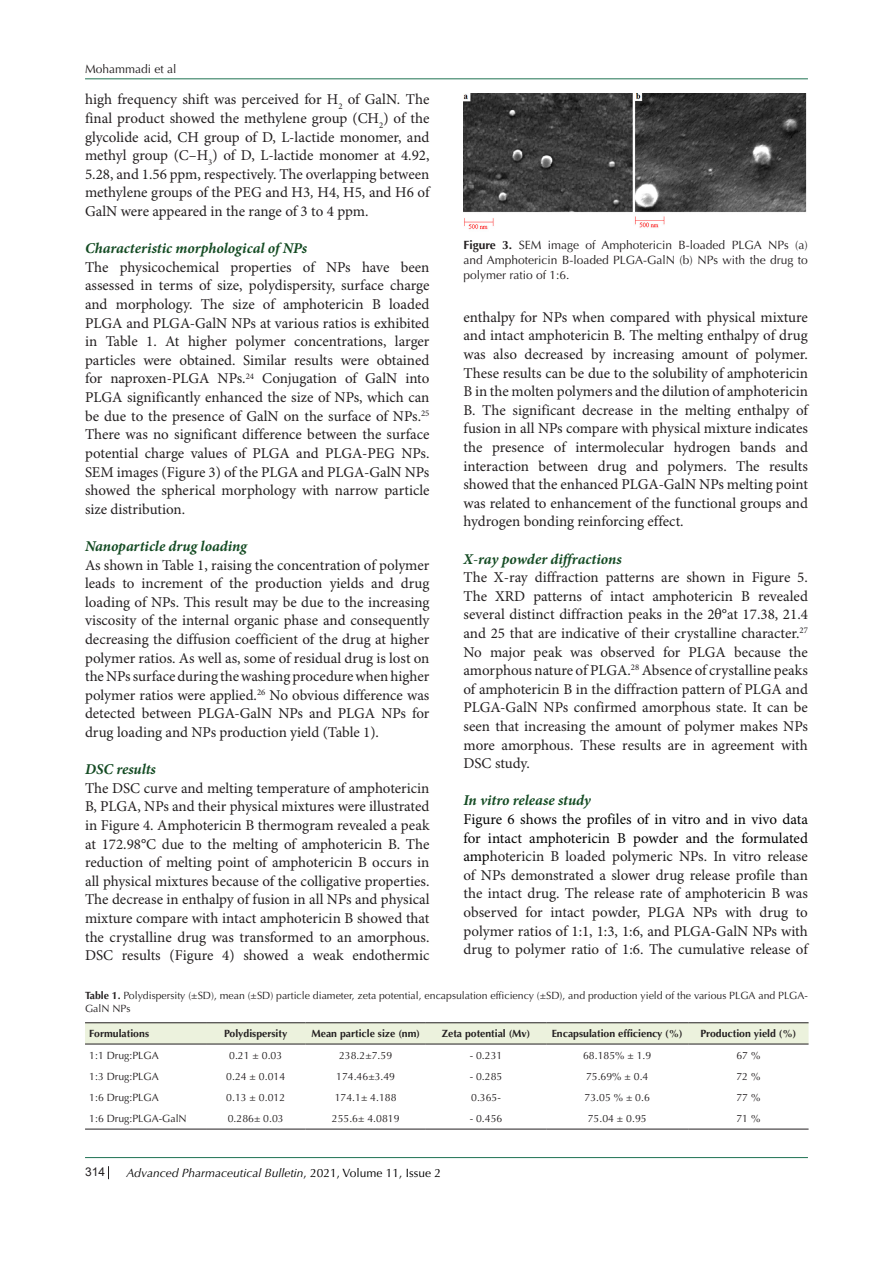
<style>
.page{position:relative;width:893px;height:1263px;background:#fff}
.page>*{position:absolute;margin:0;border:0;box-sizing:border-box;transform-origin:0 0}
.t1{font:15px/18.6px "Minion Pro";letter-spacing:-.005em;color:#231f20;text-align:justify}
.t2{font:italic 700 15px "Minion Pro";letter-spacing:-.005em;color:#144b23}
.t3{font:12px/15px "Optima LT Std";color:#231f20;text-align:justify}
.t4{font:italic 12px "Optima LT Std";color:#000}
.t5{font:12px "Arial";color:#231f20}
.t6{font:10.5px/13.5px "Optima LT Std";color:#231f20}
.t7{font:700 10.5px "Optima LT Std";color:#231f20}
.s1{font-style:italic}
.s2{color:#222}
.s3{font-weight:700}
.s4{font-weight:400}
.s5{color:#000}
.s6{font-style:normal}
</style>
<div class="page">
<svg style="left:108px;top:1166px;width:1px;height:13px"></svg>
<hr style="left:85px;top:1157px;width:723px;height:1px;background:#1e7252">
<hr style="left:85px;top:78px;width:723px;height:1px;background:#1e7252">
<svg style="left:85px;top:1023px;width:724px;height:21px;background:#e4ead6"></svg>
<hr style="left:85px;top:1022px;width:121px;height:1px;background:#231f20">
<hr style="left:206px;top:1022px;width:99px;height:1px;background:#231f20">
<hr style="left:305px;top:1022px;width:121px;height:1px;background:#231f20">
<hr style="left:426px;top:1022px;width:120px;height:1px;background:#231f20">
<hr style="left:546px;top:1022px;width:142px;height:1px;background:#231f20">
<hr style="left:688px;top:1022px;width:121px;height:1px;background:#231f20">
<hr style="left:85px;top:1044px;width:121px;height:1px;background:#231f20">
<hr style="left:206px;top:1044px;width:99px;height:1px;background:#231f20">
<hr style="left:305px;top:1044px;width:121px;height:1px;background:#231f20">
<hr style="left:426px;top:1044px;width:120px;height:1px;background:#231f20">
<hr style="left:546px;top:1044px;width:142px;height:1px;background:#231f20">
<hr style="left:688px;top:1044px;width:121px;height:1px;background:#231f20">
<hr style="left:85px;top:1129px;width:121px;height:1px;background:#231f20">
<hr style="left:206px;top:1129px;width:99px;height:1px;background:#231f20">
<hr style="left:305px;top:1129px;width:121px;height:1px;background:#231f20">
<hr style="left:426px;top:1129px;width:120px;height:1px;background:#231f20">
<hr style="left:546px;top:1129px;width:142px;height:1px;background:#231f20">
<hr style="left:688px;top:1129px;width:121px;height:1px;background:#231f20">
<img style="left:463px;top:94px;width:344px;height:136px">
<p class="t3" style="left:85px;top:62px;width:93px">Mohammadi et al</p>
<p class="t1" style="left:85px;top:91px;width:346px">high frequency shift was perceived for H<sub>2</sub> of GalN<span class="s1">.</span> The final product showed the methylene group (CH<sub>2</sub>) of the glycolide acid, CH group of D, L-lactide monomer, and methyl group (C–H<sub>3</sub>) of D, L-lactide monomer at 4.92, 5.28, and 1.56 ppm, respectively. The overlapping between methylene groups of the PEG and H3<span class="s1">,</span> H4, H5, and H6 of GalN were appeared in the range of 3 to 4 ppm.</p>
<p class="t2" style="left:85px;top:238px;width:224px">Characteristic morphological of NPs</p>
<p class="t1" style="left:85px;top:258px;width:346px">The physicochemical properties <span class="s2">of</span> NPs have been assessed in terms of size, polydispersity, surface charge and morphology. The size of amphotericin B loaded PLGA and PLGA-GalN NPs at various ratios is exhibited in Table 1. At higher polymer concentrations, larger particles were obtained. Similar results were obtained for naproxen-PLGA NPs.<sup>24</sup> Conjugation of GalN into PLGA significantly enhanced the size of NPs, which can be due to the presence of GalN on the surface of NPs.<sup>25<br></sup>There was no significant difference between the surface potential charge values of PLGA and PLGA-PEG NPs.<br>SEM images (Figure 3) of the PLGA and PLGA-GalN NPs showed the spherical morphology with narrow particle size distribution.</p>
<p class="t2" style="left:85px;top:535px;width:163px">Nanoparticle drug loading</p>
<p class="t1" style="left:85px;top:556px;width:346px">As shown in Table 1, raising the concentration of polymer leads to increment of the production yields and drug loading of NPs. This result may be due to the increasing viscosity of the internal organic phase and consequently decreasing the diffusion coefficient of the drug at higher polymer ratios. As well as, some of residual drug is lost on the NPs surface during the washing procedure when higher polymer ratios were applied.<sup>26</sup> No obvious difference was detected between PLGA-GalN NPs and PLGA NPs for drug loading and NPs production yield (Table 1).</p>
<p class="t2" style="left:85px;top:759px;width:72px">DSC results</p>
<p class="t1" style="left:85px;top:779px;width:346px">The DSC curve and melting temperature of amphotericin B, PLGA, NPs and their physical mixtures were illustrated in Figure 4. Amphotericin B thermogram revealed a peak at 172.98°C due to the melting of amphotericin B. The reduction of melting point of amphotericin B occurs in all physical mixtures because of the colligative properties.<br>The decrease in enthalpy of fusion in all NPs and physical mixture compare with intact amphotericin B showed that the crystalline drug was transformed to an amorphous.<br>DSC results (Figure 4) showed a weak endothermic</p>
<p class="t3" style="left:463px;top:238px;width:346px"><span class="s3">Figure 3.</span> SEM image of Amphotericin B-loaded PLGA NPs (a) and Amphotericin B-loaded PLGA-GalN (b) NPs with the drug to polymer ratio of 1:6.</p>
<p class="t1" style="left:463px;top:308px;width:346px">enthalpy for NPs when compared with physical mixture and intact amphotericin B. The melting enthalpy of drug was also decreased by increasing amount of polymer.<br>These results can be due to the solubility of amphotericin B in the molten polymers and the dilution of amphotericin B. The significant decrease in the melting enthalpy of fusion in all NPs compare with physical mixture indicates the presence of intermolecular hydrogen bands and interaction between drug and polymers. The results showed that the enhanced PLGA<span class="s1">-</span>GalN NPs melting point was related to enhancement of the functional groups and hydrogen bonding reinforcing effect.</p>
<p class="t2" style="left:463px;top:548px;width:160px">X<span class="s4">-</span>ray powder diffractions</p>
<p class="t1" style="left:463px;top:569px;width:346px">The X-ray diffraction patterns are shown in Figure 5.<br>The XRD patterns of intact amphotericin B revealed several distinct diffraction peaks in the 2θ°at 17.38, 21.4 and 25 that are indicative of their crystalline character.<sup>27<br></sup>No major peak was observed for PLGA because the amorphous nature of PLGA.<sup>28</sup> Absence of crystalline peaks of amphotericin B in the diffraction pattern of PLGA and PLGA-GalN NPs confirmed amorphous state. It can be seen that increasing the amount of polymer makes NPs more amorphous. These results are in agreement with DSC study.</p>
<p class="t2" style="left:463px;top:790px;width:129px">In vitro release study</p>
<p class="t1" style="left:463px;top:810px;width:346px"><span class="s5">Figure 6 shows the profiles of in vitro and in vivo data for intact amphotericin B powder and the formulated amp</span>hotericin B loaded polymeric NPs. In vitro release of NPs demonstrated a slower drug release profile than the intact drug. The release rate of amphotericin B was observed for intact powder, PLGA NPs with drug to polymer ratios of 1:1, 1:3, 1:6, and PLGA-GalN NPs with drug to polymer ratio of 1:6. The cumulative release of</p>
<p class="t6" style="left:85px;top:988px;width:724px"><span class="s3">Table 1.</span> Polydispersity (±SD), mean (±SD) particle diameter, zeta potential, encapsulation efficiency (±SD), and production yield of the various PLGA and PLGA-<br>GalN NPs</p>
<p class="t7" style="left:89px;top:1027px;width:61px">Formulations</p>
<p class="t7" style="left:224px;top:1027px;width:65px">Polydispersity</p>
<p class="t7" style="left:311px;top:1027px;width:110px">Mean particle size (nm)</p>
<p class="t7" style="left:442px;top:1027px;width:90px">Zeta potential (Mv)</p>
<p class="t7" style="left:552px;top:1027px;width:133px">Encapsulation efficiency (%)</p>
<p class="t7" style="left:700px;top:1027px;width:98px">Production yield (%)</p>
<p class="t6" style="left:89px;top:1048px;width:71px">1:1 Drug:PLGA</p>
<p class="t6" style="left:229px;top:1048px;width:55px">0.21 ± 0.03</p>
<p class="t6" style="left:339px;top:1048px;width:55px">238.2±7.59</p>
<p class="t6" style="left:470px;top:1048px;width:34px">- 0.231</p>
<p class="t6" style="left:583px;top:1048px;width:70px">68.185% ± 1.9</p>
<p class="t6" style="left:736px;top:1048px;width:25px">67 %</p>
<p class="t6" style="left:89px;top:1069px;width:71px">1:3 Drug:PLGA</p>
<p class="t6" style="left:226px;top:1069px;width:60px">0.24 ± 0.014</p>
<p class="t6" style="left:336px;top:1069px;width:60px">174.46±3.49</p>
<p class="t6" style="left:470px;top:1069px;width:34px">- 0.285</p>
<p class="t6" style="left:586px;top:1069px;width:64px">75.69% ± 0.4</p>
<p class="t6" style="left:736px;top:1069px;width:25px">72 %</p>
<p class="t6" style="left:89px;top:1091px;width:71px">1:6 Drug:PLGA</p>
<p class="t6" style="left:226px;top:1091px;width:60px">0.13 ± 0.012</p>
<p class="t6" style="left:335px;top:1091px;width:63px">174.1± 4.188</p>
<p class="t6" style="left:471px;top:1091px;width:31px">0.365-</p>
<p class="t6" style="left:585px;top:1091px;width:67px">73.05 % ± 0.6</p>
<p class="t6" style="left:736px;top:1091px;width:25px">77 %</p>
<p class="t6" style="left:89px;top:1112px;width:99px">1:6 Drug:PLGA-GalN</p>
<p class="t6" style="left:228px;top:1112px;width:57px">0.286± 0.03</p>
<p class="t6" style="left:332px;top:1112px;width:69px">255.6± 4.0819</p>
<p class="t6" style="left:470px;top:1112px;width:34px">- 0.456</p>
<p class="t6" style="left:588px;top:1112px;width:60px">75.04 ± 0.95</p>
<p class="t6" style="left:736px;top:1112px;width:25px">71 %</p>
<p class="t5" style="left:85px;top:1163px;width:22px">314</p>
<p class="t4" style="left:126px;top:1165px;width:316px">Advanced Pharmaceutical Bulletin<span class="s6">, 2021, Volume 11, Issue 2</span></p>
</div>
